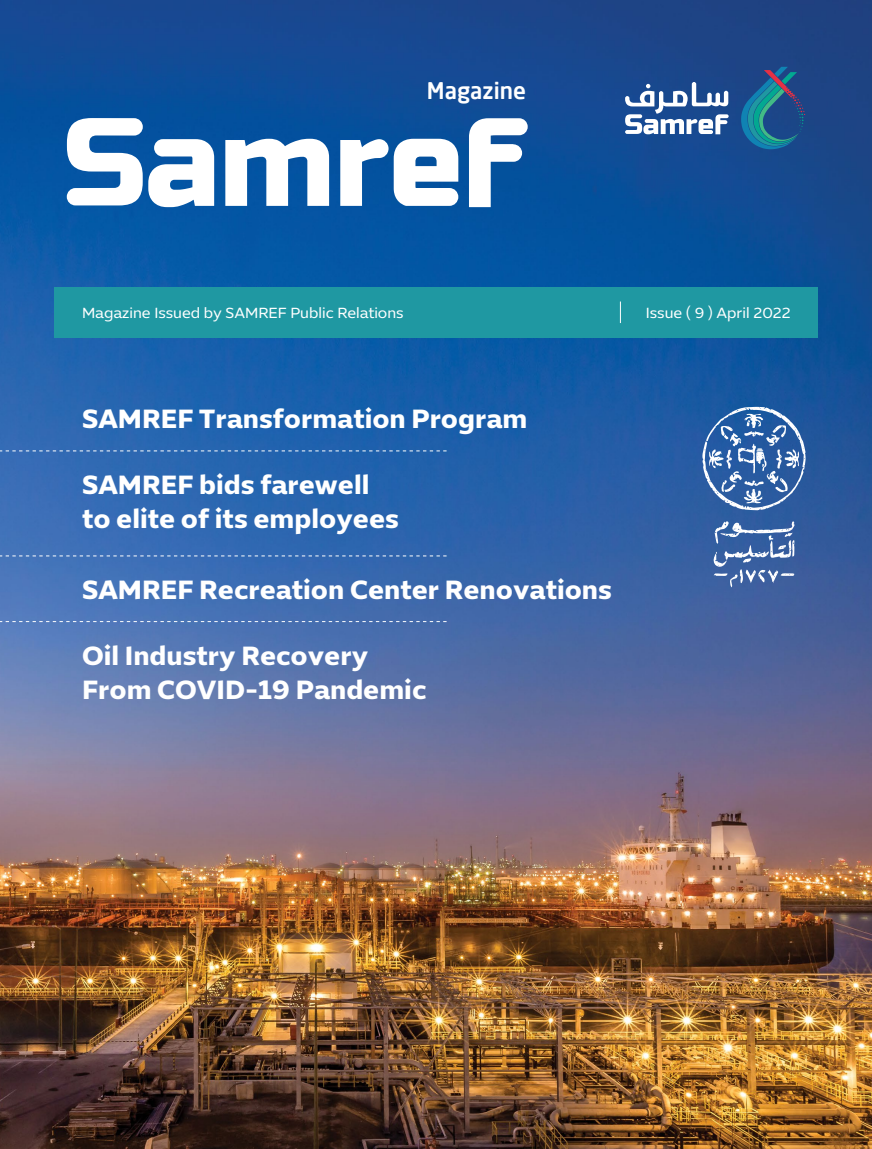
<style>
.page{position:relative;width:872px;height:1149px;background:#fff}
.page>*{position:absolute;margin:0;border:0;box-sizing:border-box;transform-origin:0 0}
.t1{font:700 27px/34.5px "Expo Arabic";color:#fff}
.t2{font:500 22.5px "Neo Sans Arabic";color:#fff}
.t3{font:15px "Expo Arabic";color:#fff}
</style>
<div class="page">
<img style="left:0;top:0;width:872px;height:1148px">
<div style="left:54px;top:287px;width:764px;height:50px;background:#1f98a2"></div>
<svg style="left:620px;top:301px;width:1px;height:22px"></svg>
<svg style="left:0;top:450px;width:446px;height:1px"></svg>
<svg style="left:0;top:555px;width:446px;height:1px"></svg>
<svg style="left:0;top:621px;width:446px;height:1px"></svg>
<svg style="left:469px;top:118px;width:59px;height:89px"></svg>
<svg style="left:67px;top:118px;width:147px;height:89px"></svg>
<svg style="left:225px;top:139px;width:104px;height:67px"></svg>
<svg style="left:340px;top:139px;width:48px;height:67px"></svg>
<svg style="left:394px;top:139px;width:64px;height:67px"></svg>
<svg style="left:702px;top:406px;width:103px;height:181px;background:#5077b0"></svg>
<svg style="left:741px;top:67px;width:64px;height:82px;background:#21608c"></svg>
<svg style="left:625px;top:82px;width:103px;height:52px"></svg>
<p class="t2" style="left:427px;top:73px;width:100px">Magazine</p>
<p class="t3" style="left:82px;top:301px;width:323px">Magazine Issued by SAMREF Public Relations</p>
<p class="t1" style="left:82px;top:401px;width:447px">SAMREF Transformation Program</p>
<p class="t1" style="left:82px;top:467px;width:318px">SAMREF bids farewell to elite of its employees</p>
<p class="t1" style="left:82px;top:572px;width:531px">SAMREF Recreation Center Renovations</p>
<p class="t1" style="left:82px;top:637px;width:346px">Oil Industry Recovery<br>From COVID-19 Pandemic</p>
<p class="t3" style="left:646px;top:301px;width:146px">Issue ( 9 ) April 2022</p>
</div>
